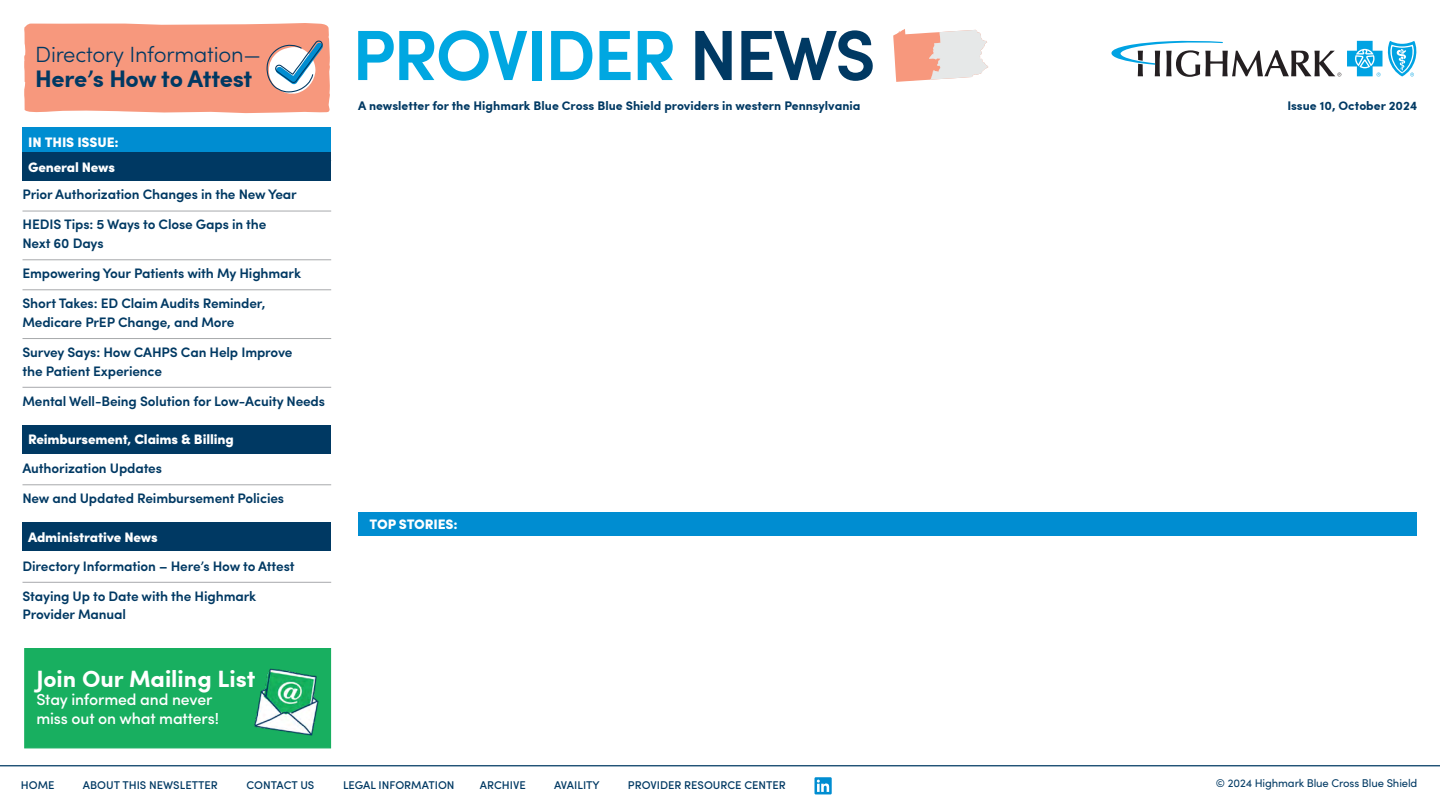
<style>
.page{position:relative;width:1440px;height:810px;background:#fff}
.page>*{position:absolute;margin:0;border:0;box-sizing:border-box;transform-origin:0 0}
.t1{font:700 24px "Sofia Pro";letter-spacing:-.015em;color:#003963}
.t2{font:700 23.62px "Sofia Pro";color:#fff}
.t3{font:300 22px "Sofia Pro";letter-spacing:-.01em;color:#003963}
.t4{font:500 16px/18.6px "Sofia Pro";letter-spacing:-.01em;color:#fff}
.t5{font:600 13.75px/30px "Sofia Pro";letter-spacing:-.01em;color:#003963}
.t6{font:900 13.75px/25px "Sofia Pro";letter-spacing:-.01em;color:#fff}
.t7{font:700 12.5px "Sofia Pro";color:#003963}
.t8{font:500 11.25px "Sofia Pro";color:#003963}
.t9{font:11.25px "Sofia Pro";letter-spacing:-.01em;color:#003963}
</style>
<div class="page">
<div style="left:24px;top:648px;width:307px;height:100px;background:#18af60"></div>
<img style="left:254px;top:668px;width:65px;height:68px">
<hr style="left:0;top:765px;width:1440px;height:1px;background:#003963">
<svg style="left:893px;top:29px;width:95px;height:53px"></svg>
<svg style="left:358px;top:30px;width:169px;height:51px"></svg>
<div style="left:532px;top:31px;width:9px;height:49px;background:#00a7e1"></div>
<svg style="left:551px;top:31px;width:41px;height:49px"></svg>
<svg style="left:599px;top:31px;width:32px;height:49px"></svg>
<svg style="left:638px;top:31px;width:35px;height:49px"></svg>
<svg style="left:695px;top:31px;width:37px;height:49px"></svg>
<svg style="left:741px;top:30px;width:132px;height:51px"></svg>
<svg style="left:24px;top:23px;width:306px;height:90px;background:#f19f88"></svg>
<svg style="left:1347px;top:41px;width:70px;height:36px"></svg>
<svg style="left:1111px;top:41px;width:230px;height:36px"></svg>
<svg style="left:814px;top:777px;width:18px;height:17px"></svg>
<hr style="left:22px;top:211px;width:309px;height:1px;background:#a7a9ac">
<hr style="left:22px;top:259px;width:309px;height:1px;background:#a7a9ac">
<hr style="left:22px;top:289px;width:309px;height:1px;background:#a7a9ac">
<hr style="left:22px;top:338px;width:309px;height:1px;background:#a7a9ac">
<hr style="left:22px;top:387px;width:309px;height:1px;background:#a7a9ac">
<hr style="left:22px;top:484px;width:309px;height:1px;background:#a7a9ac">
<hr style="left:22px;top:582px;width:309px;height:1px;background:#a7a9ac">
<div style="left:22px;top:127px;width:309px;height:29px;background:#008dd1"></div>
<div style="left:22px;top:152px;width:309px;height:29px;background:#003963"></div>
<div style="left:22px;top:425px;width:309px;height:28px;background:#003963"></div>
<div style="left:22px;top:522px;width:309px;height:29px;background:#003963"></div>
<div style="left:358px;top:512px;width:1059px;height:24px;background:#008dd1"></div>
<h3 class="t3" style="left:35px;top:39px;width:227px">Directory Information—</h3>
<h1 class="t1" style="left:35px;top:60px;width:219px">Here’s How to Attest</h1>
<p class="t6" style="left:28px;top:128px;width:92px">IN THIS ISSUE:<br>General News</p>
<p class="t5" style="left:23px;top:179px;width:276px">Prior Authorization Changes in the New Year<br>HEDIS Tips: 5 Ways to Close Gaps in the</p>
<p class="t5" style="left:23px;top:227px;width:280px">Next 60 Days<br>Empowering Your Patients with My Highmark<br>Short Takes: ED Claim Audits Reminder,</p>
<p class="t5" style="left:23px;top:306px;width:272px">Medicare PrEP Change, and More<br>Survey Says: How CAHPS Can Help Improve</p>
<p class="t5" style="left:23px;top:355px;width:304px">the Patient Experience<br>Mental Well-Being Solution for Low-Acuity Needs</p>
<p class="t6" style="left:28px;top:426px;width:207px">Reimbursement, Claims &amp; Billing</p>
<p class="t5" style="left:23px;top:452px;width:263px">Authorization Updates<br>New and Updated Reimbursement Policies</p>
<p class="t6" style="left:28px;top:523px;width:131px">Administrative News</p>
<p class="t5" style="left:23px;top:550px;width:274px">Directory Information – Here’s How to Attest<br>Staying Up to Date with the Highmark</p>
<p class="t5" style="left:23px;top:599px;width:105px">Provider Manual</p>
<h2 class="t2" style="left:36px;top:660px;width:221px">Join Our Mailing List</h2>
<p class="t4" style="left:36px;top:689px;width:184px">Stay informed and never miss out on what matters!</p>
<p class="t7" style="left:358px;top:96px;width:504px">A newsletter for the Highmark Blue Cross Blue Shield providers in western Pennsylvania</p>
<p class="t7" style="left:1287px;top:96px;width:132px">Issue 10, October 2024</p>
<p class="t6" style="left:370px;top:511px;width:90px">TOP STORIES:</p>
<p class="t8" style="left:21px;top:776px;width:35px">HOME</p>
<p class="t8" style="left:83px;top:776px;width:137px">ABOUT THIS NEWSLETTER</p>
<p class="t8" style="left:247px;top:776px;width:69px">CONTACT US</p>
<p class="t8" style="left:343px;top:776px;width:113px">LEGAL INFORMATION</p>
<p class="t8" style="left:480px;top:776px;width:47px">ARCHIVE</p>
<p class="t8" style="left:554px;top:776px;width:47px">AVAILITY</p>
<p class="t8" style="left:628px;top:776px;width:160px">PROVIDER RESOURCE CENTER</p>
<p class="t9" style="left:1216px;top:775px;width:203px">© 2024 Highmark Blue Cross Blue Shield</p>
</div>
